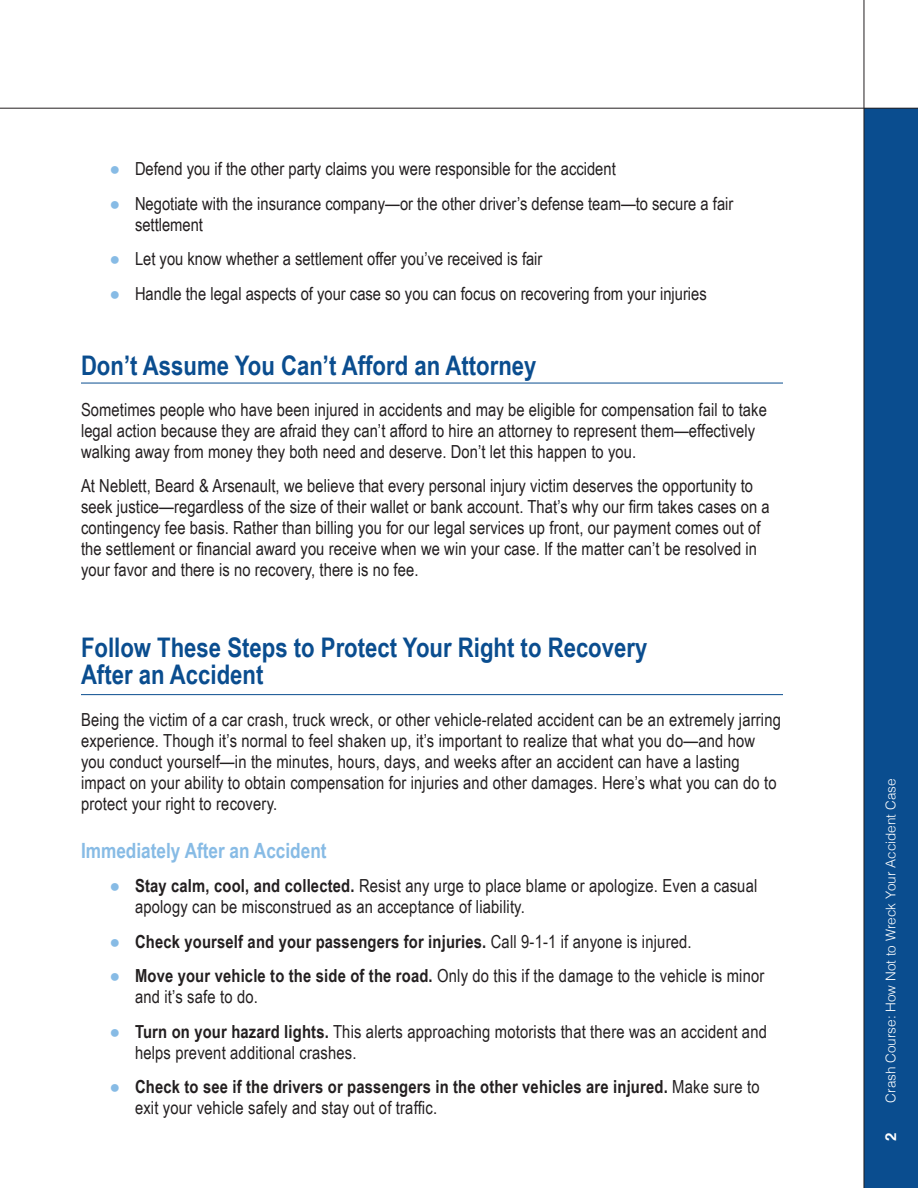
<style>
.page{position:relative;width:918px;height:1188px;background:#fff}
.page>*{position:absolute;margin:0;border:0;box-sizing:border-box;transform-origin:0 0}
.Main_Text{font:700 27px/27px "Arial Narrow";color:#0a4d8f}
.Main_Text-2{font:700 21px "Arial Narrow";color:#87bbe5}
.Main_Text-3{font:18px/21px "Arial Narrow";letter-spacing:.005em;color:#231f20}
.Main_Text-4{font:700 18px/21px "Arial Narrow";letter-spacing:.01em;color:#231f20}
.t1{font:700 15px "Helvetica";color:#fff}
.t2{font:300 13.5px "Helvetica";color:#fff}
.s1{color:#87bbe5}
.s2{font-weight:700}
.s3{font-weight:400;color:#87bbe5}
.s4{font-weight:400}
</style>
<div class="page">
<div style="left:864px;top:108px;width:54px;height:1080px;background:#0a4d8f"></div>
<hr style="left:0;top:108px;width:918px;height:1px;background:#231f20">
<hr style="left:864px;top:0;width:1px;height:1188px;background:#231f20">
<hr style="left:81px;top:383px;width:702px;height:1px;background:#0a4d8f">
<hr style="left:81px;top:694px;width:702px;height:1px;background:#0a4d8f">
<p class="Main_Text-3" style="left:110px;top:158px;width:508px"><span class="s1">●</span> Defend you if the other party claims you were responsible for the accident</p>
<p class="Main_Text-3" style="left:135px;top:192px;width:600px;text-indent:-26px"><span class="s1">●</span> Negotiate with the insurance company—or the other driver’s defense team—to secure a fair settlement</p>
<p class="Main_Text-3" style="left:110px;top:248px;width:435px"><span class="s1">●</span> Let you know whether a settlement offer you’ve received is fair</p>
<p class="Main_Text-3" style="left:110px;top:282px;width:599px"><span class="s1">●</span> Handle the legal aspects of your case so you can focus on recovering from your injuries</p>
<p class="Main_Text" style="left:81px;top:350px;width:457px">Don’t Assume You Can’t Afford an Attorney</p>
<p class="Main_Text-3" style="left:81px;top:398px;width:687px">Sometimes people who have been injured in accidents and may be eligible for compensation fail to take legal action because they are afraid they can’t afford to hire an attorney to represent them—effectively walking away from money they both need and deserve. Don’t let this happen to you.</p>
<p class="Main_Text-3" style="left:81px;top:475px;width:690px">At Neblett, Beard &amp; Arsenault, we believe that every personal injury victim deserves the opportunity to seek justice—regardless of the size of their wallet or bank account. That’s why our firm takes cases on a contingency fee basis. Rather than billing you for our legal services up front, our payment comes out of the settlement or financial award you receive when we win your case. If the matter can’t be resolved in your favor and there is no recovery, there is no fee.</p>
<p class="Main_Text" style="left:81px;top:633px;width:568px">Follow These Steps to Protect Your Right to Recovery<br>After an Accident</p>
<p class="Main_Text-3" style="left:81px;top:708px;width:701px">Being the victim of a car crash, truck wreck, or other vehicle-related accident can be an extremely jarring experience. Though it’s normal to feel shaken up, it’s important to realize that what you do—and how you conduct yourself—in the minutes, hours, days, and weeks after an accident can have a lasting impact on your ability to obtain compensation for injuries and other damages. Here’s what you can do to protect your right to recovery.</p>
<p class="Main_Text-2" style="left:81px;top:834px;width:247px">Immediately After an Accident</p>
<p class="Main_Text-3" style="left:135px;top:875px;width:624px;text-indent:-26px"><span class="s1">●</span> <span class="s2">Stay calm, cool, and collected.</span> Resist any urge to place blame or apologize. Even a casual apology can be misconstrued as an acceptance of liability.</p>
<p class="Main_Text-4" style="left:110px;top:930px;width:584px"><span class="s3">●</span> Check yourself and your passengers for injuries. <span class="s4">Call 9-1-1 if anyone is injured.</span></p>
<p class="Main_Text-3" style="left:135px;top:965px;width:631px;text-indent:-26px"><span class="s1">●</span> <span class="s2">Move your vehicle to the side of the road.</span> Only do this if the damage to the vehicle is minor and it’s safe to do.</p>
<p class="Main_Text-3" style="left:135px;top:1020px;width:633px;text-indent:-26px"><span class="s1">●</span> <span class="s2">Turn on your hazard lights.</span> This alerts approaching motorists that there was an accident and helps prevent additional crashes.</p>
<p class="Main_Text-4" style="left:135px;top:1075px;width:626px;text-indent:-26px"><span class="s3">●</span> Check to see if the drivers or passengers in the other vehicles are injured. <span class="s4">Make sure to exit your vehicle safely and stay out of traffic.</span></p>
<p class="t2" style="left:879px;top:1103px;width:326px;rotate:-90deg">Crash Course: How Not to Wreck Your Accident Case</p>
<p class="t1" style="left:879px;top:1141px;width:10px;rotate:-90deg">2</p>
</div>
